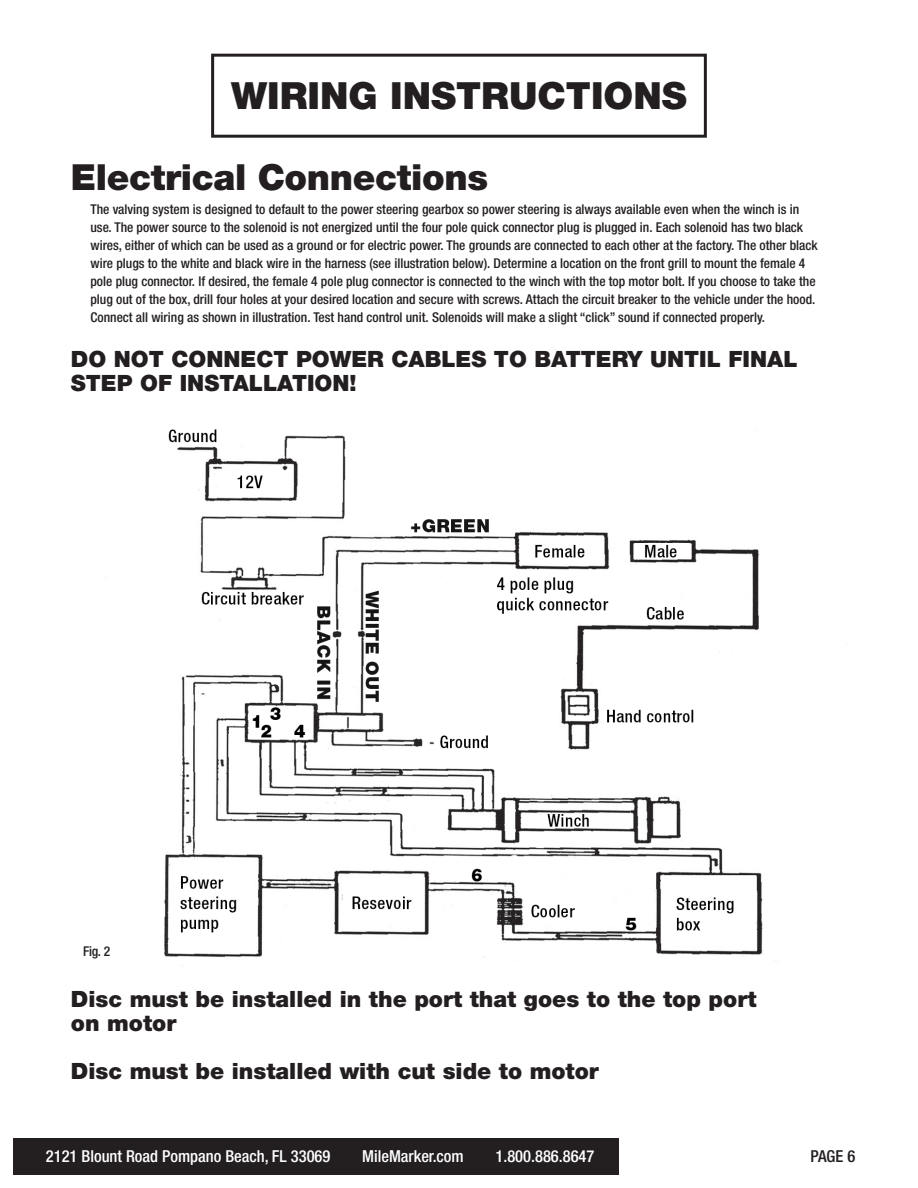
<style>
.page{position:relative;width:918px;height:1188px;background:#fff}
.page>*{position:absolute;margin:0;border:0;box-sizing:border-box;transform-origin:0 0}
.t1{font:900 37.5px "Helvetica Neue LT Std";color:#231f20}
.t2{font:900 36px "Helvetica Neue LT Std";letter-spacing:-.01em;color:#231f20}
.t3{font:900 22.5px/24px "Helvetica Neue LT Std";color:#231f20}
.t4{font:500 condensed 16.5px "Helvetica Neue LT Std";color:#fff}
.t5{font:500 condensed 16.5px "Helvetica Neue LT Std";color:#231f20}
.t6{font:500 condensed 13.5px/18px "Helvetica Neue LT Std";color:#231f20}
</style>
<div class="page">
<img style="left:164px;top:429px;width:612px;height:537px">
<div style="left:404px;top:437px;width:205px;height:66px;background:#fff"></div>
<div style="left:211px;top:54px;width:496px;height:84px;border:3px solid #231f20"></div>
<div style="left:14px;top:1138px;width:605px;height:37px;background:#231f20"></div>
<p class="t1" style="left:231px;top:73px;width:457px">WIRING INSTRUCTIONS</p>
<p class="t2" style="left:71px;top:156px;width:419px">Electrical Connections</p>
<p class="t6" style="left:90px;top:200px;width:729px">The valving system is designed to default to the power steering gearbox so power steering is always available even when the winch is in use. The power source to the solenoid is not energized until the four pole quick connector plug is plugged in. Each solenoid has two black wires, either of which can be used as a ground or for electric power. The grounds are connected to each other at the factory. The other black wire plugs to the white and black wire in the harness (see illustration below). Determine a location on the front grill to mount the female 4 pole plug connector. If desired, the female 4 pole plug connector is connected to the winch with the top motor bolt. If you choose to take the plug out of the box, drill four holes at your desired location and secure with screws. Attach the circuit breaker to the vehicle under the hood.<br>Connect all wiring as shown in illustration. Test hand control unit. Solenoids will make a slight “click” sound if connected properly.</p>
<p class="t3" style="left:71px;top:347px;width:728px">DO NOT CONNECT POWER CABLES TO BATTERY UNTIL FINAL<br>STEP OF INSTALLATION!</p>
<p class="t6" style="left:83px;top:942px;width:29px">Fig. 2</p>
<p class="t3" style="left:71px;top:987px;width:687px">Disc must be installed in the port that goes to the top port on motor</p>
<p class="t3" style="left:71px;top:1059px;width:530px">Disc must be installed with cut side to motor</p>
<p class="t4" style="left:46px;top:1146px;width:286px">2121 Blount Road Pompano Beach, FL 33069</p>
<p class="t4" style="left:362px;top:1146px;width:103px">MileMarker.com</p>
<p class="t4" style="left:495px;top:1146px;width:100px">1.800.886.8647</p>
<p class="t5" style="left:810px;top:1146px;width:46px">PAGE 6</p>
</div>
